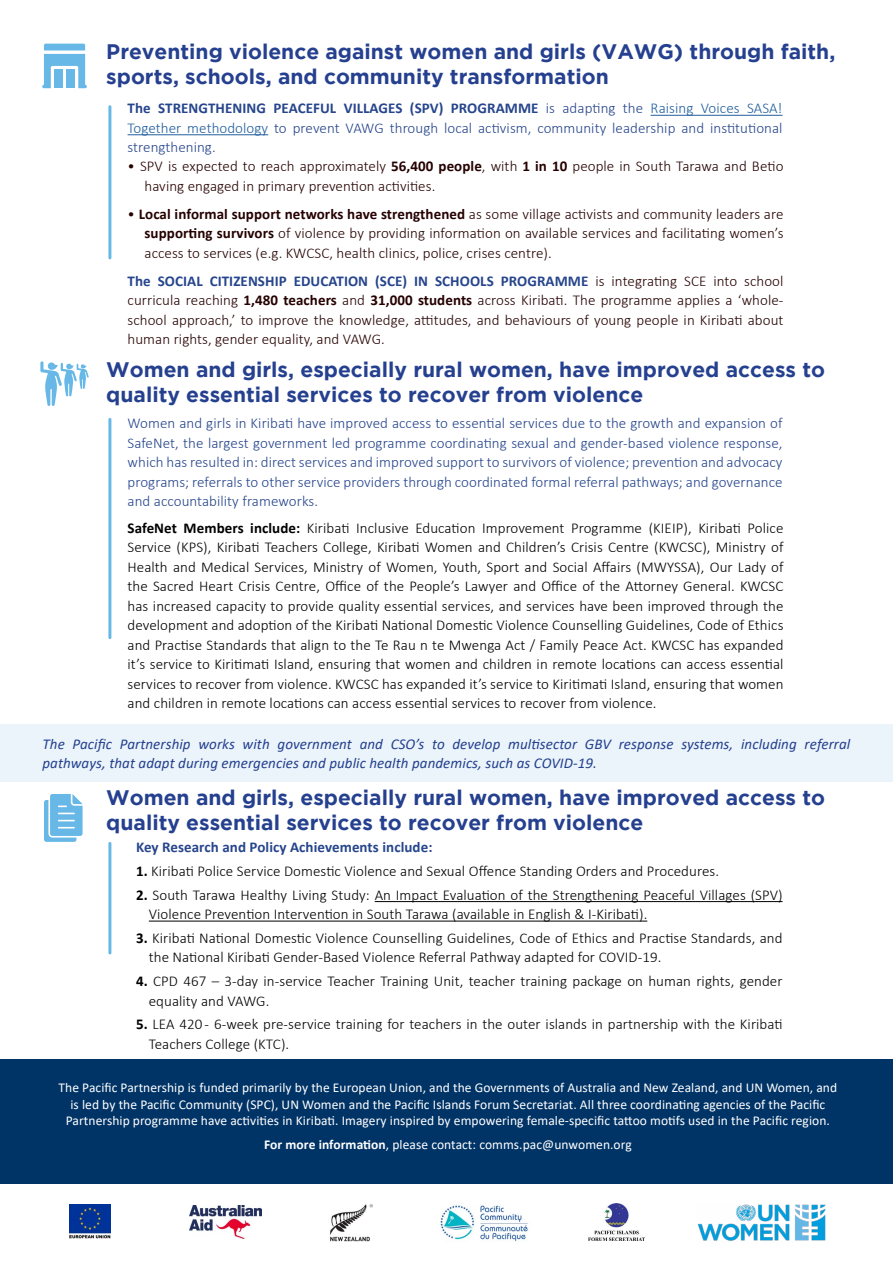
<style>
.page{position:relative;width:893px;height:1263px;background:#fff}
.page>*{position:absolute;margin:0;border:0;box-sizing:border-box;transform-origin:0 0}
.t1{font:700 21px/25.2px "Gotham";color:#25408f}
.t2{font:300 15px/19.5px "Calibri";letter-spacing:.005em;color:#000}
.t3{font:300 15px/19.5px "Calibri";letter-spacing:.005em;color:#260000;text-align:justify}
.t4{font:300 15px/19.5px "Calibri";letter-spacing:.005em;color:#26458c;text-align:justify}
.t5{font:italic 15px/19.5px "Calibri";letter-spacing:.005em;color:#24408e}
.t6{font:700 15px "Calibri";letter-spacing:.005em;color:#26458c}
.t7{font:13.5px/16.2px "Calibri";letter-spacing:.005em;color:#fff;text-align:center}
.s1{font-weight:700}
.s2{color:#215e9e}
.s3{font-weight:700;color:#26458c}
</style>
<div class="page">
<img style="left:440px;top:1204px;width:88px;height:37px">
<img style="left:589px;top:1204px;width:55px;height:37px">
<img style="left:330px;top:1204px;width:43px;height:38px">
<img style="left:697px;top:1204px;width:129px;height:37px">
<div style="left:0;top:1059px;width:893px;height:125px;background:#036"></div>
<svg style="left:40px;top:361px;width:49px;height:45px"></svg>
<div style="left:0;top:724px;width:893px;height:58px;background:#ebf4fb"></div>
<svg style="left:42px;top:44px;width:45px;height:44px"></svg>
<div style="left:66px;top:69px;width:9px;height:19px;background:#67b8e7"></div>
<hr style="left:651px;top:115px;width:131px;height:1px;background:#215e9e">
<hr style="left:128px;top:134px;width:140px;height:1px;background:#215e9e">
<hr style="left:375px;top:901px;width:407px;height:1px;background:#000">
<hr style="left:149px;top:921px;width:498px;height:1px;background:#000">
<hr style="left:108px;top:107px;width:3px;height:151px;background:#67b8e7">
<hr style="left:108px;top:419px;width:3px;height:219px;background:#67b8e7">
<hr style="left:108px;top:843px;width:3px;height:110px;background:#67b8e7">
<img style="left:69px;top:1205px;width:42px;height:33px">
<img style="left:189px;top:1206px;width:73px;height:32px">
<svg style="left:44px;top:794px;width:39px;height:48px;background:#86c6eb"></svg>
<p class="t1" style="left:106px;top:38px;width:731px">Preventing violence against women and girls (VAWG) through faith, sports, schools, and community transformation</p>
<p class="t4" style="left:128px;top:98px;width:656px"><span class="s1">The STRENGTHENING PEACEFUL VILLAGES (SPV) PROGRAMME</span> is adapting the <span class="s2">Raising Voices SASA!<br>Together methodology</span> to prevent VAWG through local activism, community leadership and institutional strengthening.</p>
<p class="t3" style="left:145px;top:156px;width:640px;text-indent:-17px">• SPV is expected to reach approximately <span class="s1">56,400 people</span>, with <span class="s1">1 in 10</span> people in South Tarawa and Betio having engaged in primary prevention activities.</p>
<p class="t3" style="left:145px;top:204px;width:640px;text-indent:-17px">• <span class="s1">Local informal support networks have strengthened</span> as some village activists and community leaders are <span class="s1">supporting survivors</span> of violence by providing information on available services and facilitating women’s access to services (e.g. KWCSC, health clinics, police, crises centre).</p>
<p class="t3" style="left:128px;top:271px;width:657px"><span class="s3">The SOCIAL CITIZENSHIP EDUCATION (SCE) IN SCHOOLS PROGRAMME</span> is integrating SCE into school curricula reaching <span class="s1">1,480 teachers</span> and <span class="s1">31,000 students</span> across Kiribati. The programme applies a ‘whole&shy;school approach,’ to improve the knowledge, attitudes, and behaviours of young people in Kiribati about human rights, gender equality, and VAWG.</p>
<p class="t1" style="left:106px;top:356px;width:720px">Women and girls, especially rural women, have improved access to quality essential services to recover from violence</p>
<p class="t4" style="left:128px;top:413px;width:656px">Women and girls in Kiribati have improved access to essential services due to the growth and expansion of SafeNet, the largest government led programme coordinating sexual and gender-based violence response, which has resulted in: direct services and improved support to survivors of violence; prevention and advocacy programs; referrals to other service providers through coordinated formal referral pathways; and governance and accountability frameworks.</p>
<p class="t2" style="left:128px;top:518px;width:657px;text-align:justify"><span class="s1">SafeNet Members include:</span> Kiribati Inclusive Education Improvement Programme (KIEIP), Kiribati Police Service (KPS), Kiribati Teachers College, Kiribati Women and Children’s Crisis Centre (KWCSC), Ministry of Health and Medical Services, Ministry of Women, Youth, Sport and Social Affairs (MWYSSA), Our Lady of the Sacred Heart Crisis Centre, Office of the People’s Lawyer and Office of the Attorney General. KWCSC has increased capacity to provide quality essential services, and services have been improved through the development and adoption of the Kiribati National Domestic Violence Counselling Guidelines, Code of Ethics and Practise Standards that align to the Te Rau n te Mwenga Act / Family Peace Act. KWCSC has expanded it’s service to Kiritimati Island, ensuring that women and children in remote locations can access essential services to recover from violence. KWCSC has expanded it’s service to Kiritimati Island, ensuring that women and children in remote locations can access essential services to recover from violence.</p>
<p class="t5" style="left:43px;top:733px;width:809px">The Pacific Partnership works with government and CSO’s to develop multisector GBV response systems, including referral pathways, that adapt during emergencies and public health pandemics, such as COVID-19.</p>
<p class="t1" style="left:106px;top:784px;width:720px">Women and girls, especially rural women, have improved access to quality essential services to recover from violence</p>
<p class="t6" style="left:136px;top:836px;width:298px">Key Research and Policy Achievements include:</p>
<p class="t2" style="left:136px;top:861px;width:584px"><span class="s1">1.</span> Kiribati Police Service Domestic Violence and Sexual Offence Standing Orders and Procedures.</p>
<p class="t2" style="left:149px;top:885px;width:635px;text-indent:-13px"><span class="s1">2.</span> South Tarawa Healthy Living Study: An Impact Evaluation of the Strengthening Peaceful Villages (SPV)<br>Violence Prevention Intervention in South Tarawa (available in English &amp; I-Kiribati).</p>
<p class="t2" style="left:149px;top:928px;width:635px;text-indent:-13px"><span class="s1">3.</span> Kiribati National Domestic Violence Counselling Guidelines, Code of Ethics and Practise Standards, and the National Kiribati Gender-Based Violence Referral Pathway adapted for COVID-19.</p>
<p class="t2" style="left:149px;top:971px;width:635px;text-indent:-13px"><span class="s1">4.</span> CPD 467 – 3-day in-service Teacher Training Unit, teacher training package on human rights, gender equality and VAWG.</p>
<p class="t2" style="left:149px;top:1014px;width:635px;text-indent:-13px"><span class="s1">5.</span> LEA 420 - 6-week pre-service training for teachers in the outer islands in partnership with the Kiribati<br>Teachers College (KTC).</p>
<p class="t7" style="left:59px;top:1079px;width:780px">The Pacific Partnership is funded primarily by the European Union, and the Governments of Australia and New Zealand, and UN Women, and is led by the Pacific Community (SPC), UN Women and the Pacific Islands Forum Secretariat. All three coordinating agencies of the Pacific<br>Partnership programme have activities in Kiribati. Imagery inspired by empowering female-specific tattoo motifs used in the Pacific region.</p>
<p class="t7" style="left:264px;top:1136px;width:369px"><span class="s1">For more information</span>, please contact: comms.pac@unwomen.org</p>
</div>
